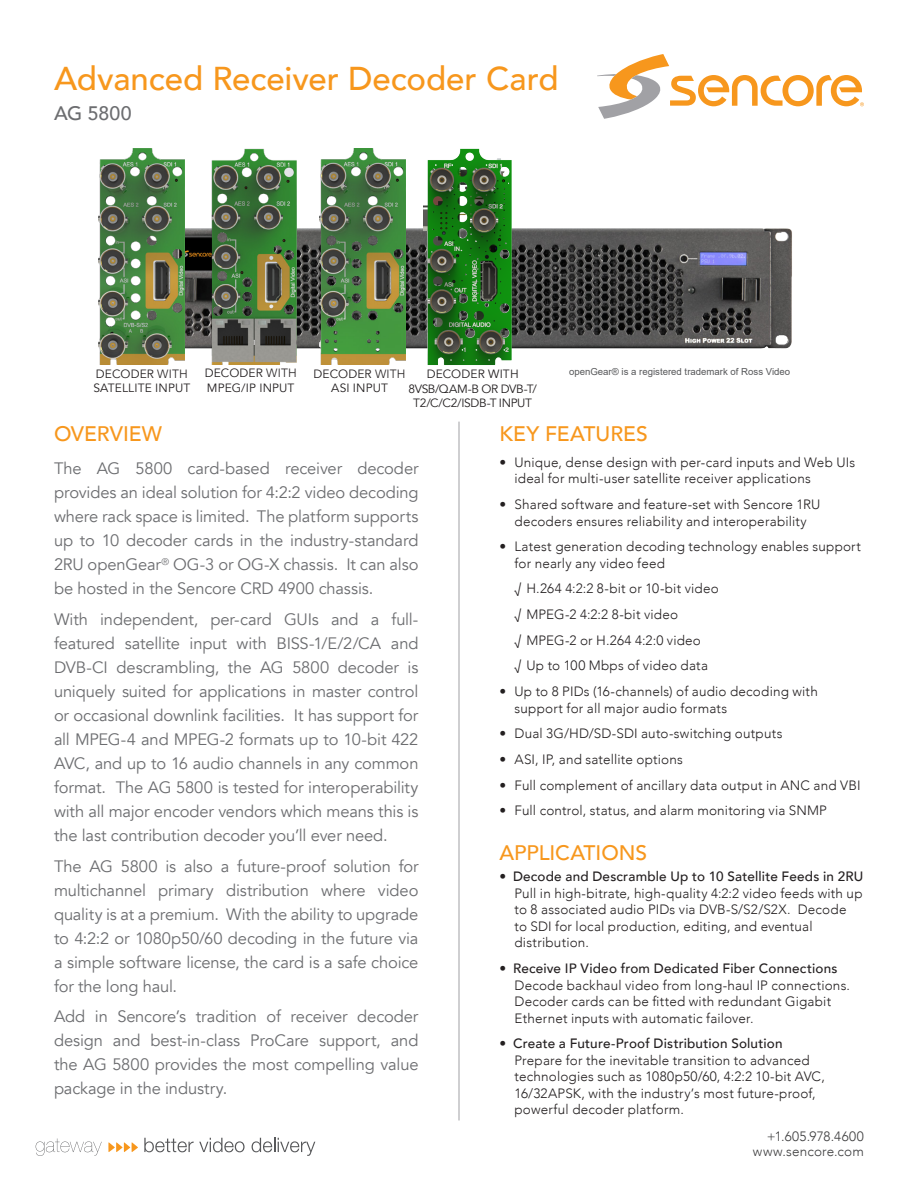
<style>
.page{position:relative;width:918px;height:1188px;background:#fff}
.page>*{position:absolute;margin:0;border:0;box-sizing:border-box;transform-origin:0 0}
.t1{font:500 33px "Avenir LT Com";color:#f7971d}
.t2{font:500 21px "Avenir LT Com";color:#f7971d}
.t3{font:500 19.5px "Avenir LT Com";letter-spacing:.005em;color:#6c6d70}
.t4{font:16.5px/24px "Avenir LT Com";letter-spacing:-.01em;color:#6c6d70;text-align:justify}
.t5{font:300 13.5px/16.5px "Avenir LT Com";letter-spacing:.015em;color:#231f20}
.t6{font:300 13.5px "Avenir LT Com";letter-spacing:.035em;color:#3e3e3f}
.t7{font:300 13.5px "Avenir LT Com";letter-spacing:.015em;color:#3e3e3f}
.t8{font:12px "Avenir LT Com";letter-spacing:.005em;color:#231f20}
.t9{font:12px/14.4px "Avenir LT Com";letter-spacing:-.03em;color:#231f20;text-align:center}
.t10{font:9.6px "Arial";color:#57585a}
.s1{font-weight:300}
.s2{font-weight:500}
</style>
<div class="page">
<svg style="left:597px;top:54px;width:267px;height:65px"></svg>
<hr style="left:459px;top:422px;width:1px;height:698px;background:#a1a1a5">
<img style="left:185px;top:228px;width:607px;height:120px">
<img style="left:99px;top:149px;width:86px;height:216px">
<img style="left:211px;top:149px;width:86px;height:216px">
<img style="left:320px;top:149px;width:86px;height:216px">
<img style="left:424px;top:148px;width:89px;height:217px">
<svg style="left:108px;top:1142px;width:30px;height:10px"></svg>
<svg style="left:36px;top:1139px;width:66px;height:17px"></svg>
<svg style="left:144px;top:1138px;width:101px;height:14px"></svg>
<svg style="left:252px;top:1138px;width:63px;height:18px"></svg>
<p class="t1" style="left:54px;top:59px;width:506px">Advanced Receiver Decoder Card</p>
<p class="t3" style="left:54px;top:102px;width:79px">AG 5800</p>
<p class="t8" style="left:96px;top:367px;width:94px">DECODER <span class="s1">WITH</span></p>
<p class="t8" style="left:93px;top:381px;width:98px">SATELLITE INPUT</p>
<p class="t8" style="left:205px;top:366px;width:94px">DECODER <span class="s1">WITH</span></p>
<p class="t8" style="left:207px;top:380px;width:89px">MPEG/IP INPUT</p>
<p class="t8" style="left:314px;top:366px;width:94px">DECODER <span class="s1">WITH</span></p>
<p class="t8" style="left:331px;top:381px;width:58px">ASI INPUT</p>
<p class="t8" style="left:427px;top:367px;width:93px">DECODER WITH</p>
<p class="t9" style="left:408px;top:382px;width:130px">8VSB/QAM-B OR DVB-T/<br>T2/C/C2/ISDB-T INPUT</p>
<p class="t10" style="left:569px;top:365px;width:223px">openGear® is a registered trademark of Ross Video</p>
<p class="t2" style="left:54px;top:421px;width:110px">OVERVIEW</p>
<p class="t4" style="left:54px;top:457px;width:366px">The AG 5800 card-based receiver decoder provides an ideal solution for 4:2:2 video decoding where rack space is limited. The platform supports up to 10 decoder cards in the industry-standard 2RU openGear<sup>®</sup> OG-3 or OG-X chassis. It can also be hosted in the Sencore CRD 4900 chassis.</p>
<p class="t4" style="left:54px;top:608px;width:366px">With independent, per-card GUIs and a full&shy;featured satellite input with BISS-1/E/2/CA and DVB-CI descrambling, the AG 5800 decoder is uniquely suited for applications in master control or occasional downlink facilities. It has support for all MPEG-4 and MPEG-2 formats up to 10-bit 422<br>AVC, and up to 16 audio channels in any common format. The AG 5800 is tested for interoperability with all major encoder vendors which means this is the last contribution decoder you’ll ever need.</p>
<p class="t4" style="left:54px;top:854px;width:366px">The AG 5800 is also a future-proof solution for multichannel primary distribution where video quality is at a premium. With the ability to upgrade to 4:2:2 or 1080p50/60 decoding in the future via a simple software license, the card is a safe choice for the long haul.</p>
<p class="t4" style="left:54px;top:1005px;width:366px">Add in Sencore’s tradition of receiver decoder design and best-in-class ProCare support, and the AG 5800 provides the most compelling value package in the industry.</p>
<p class="t2" style="left:500px;top:421px;width:150px">KEY FEATURES</p>
<p class="t5" style="left:514px;top:454px;width:342px;text-indent:-15px">• Unique, dense design with per-card inputs and Web UIs ideal for multi-user satellite receiver applications</p>
<p class="t5" style="left:500px;top:496px;width:322px;text-align:center">• Shared software and feature-set with Sencore 1RU decoders ensures reliability and interoperability</p>
<p class="t5" style="left:514px;top:538px;width:348px;text-indent:-15px">• Latest generation decoding technology enables support for nearly any video feed</p>
<p class="t5" style="left:514px;top:581px;width:206px">√ H.264 4:2:2 8-bit or 10-bit video</p>
<p class="t5" style="left:514px;top:606px;width:165px">√ MPEG-2 4:2:2 8-bit video</p>
<p class="t5" style="left:514px;top:632px;width:188px">√ MPEG-2 or H.264 4:2:0 video</p>
<p class="t5" style="left:514px;top:658px;width:195px">√ Up to 100 Mbps of video data</p>
<p class="t5" style="left:514px;top:683px;width:305px;text-indent:-15px">• Up to 8 PIDs (16-channels) of audio decoding with support for all major audio formats</p>
<p class="t5" style="left:500px;top:725px;width:285px">• Dual 3G/HD/SD-SDI auto-switching outputs</p>
<p class="t5" style="left:500px;top:751px;width:185px">• ASI, IP, and satellite options</p>
<p class="t5" style="left:500px;top:777px;width:363px">• Full complement of ancillary data output in ANC and VBI</p>
<p class="t5" style="left:500px;top:803px;width:329px">• Full control, status, and alarm monitoring via SNMP</p>
<p class="t2" style="left:500px;top:840px;width:149px">APPLICATIONS</p>
<p class="t5" style="left:515px;top:869px;width:350px;text-indent:-15px">• <span class="s2">Decode and Descramble Up to 10 Satellite Feeds in 2RU </span>Pull in high-bitrate, high-quality 4:2:2 video feeds with up to 8 associated audio PIDs via DVB-S/S2/S2X. Decode<br>to SDI for local production, editing, and eventual distribution.</p>
<p class="t5" style="left:515px;top:960px;width:337px;text-indent:-15px">• <span class="s2">Receive IP Video from Dedicated Fiber Connections </span>Decode backhaul video from long-haul IP connections.<br>Decoder cards can be fitted with redundant Gigabit Ethernet inputs with automatic failover.</p>
<p class="t5" style="left:515px;top:1035px;width:312px;text-indent:-15px">• <span class="s2">Create a Future-Proof Distribution Solution </span>Prepare for the inevitable transition to advanced technologies such as 1080p50/60, 4:2:2 10-bit AVC, 16/32APSK, with the industry’s most future-proof, powerful decoder platform.</p>
<p class="t6" style="left:767px;top:1128px;width:99px">+1.605.978.4600</p>
<p class="t7" style="left:753px;top:1143px;width:113px">www.sencore.com</p>
</div>
